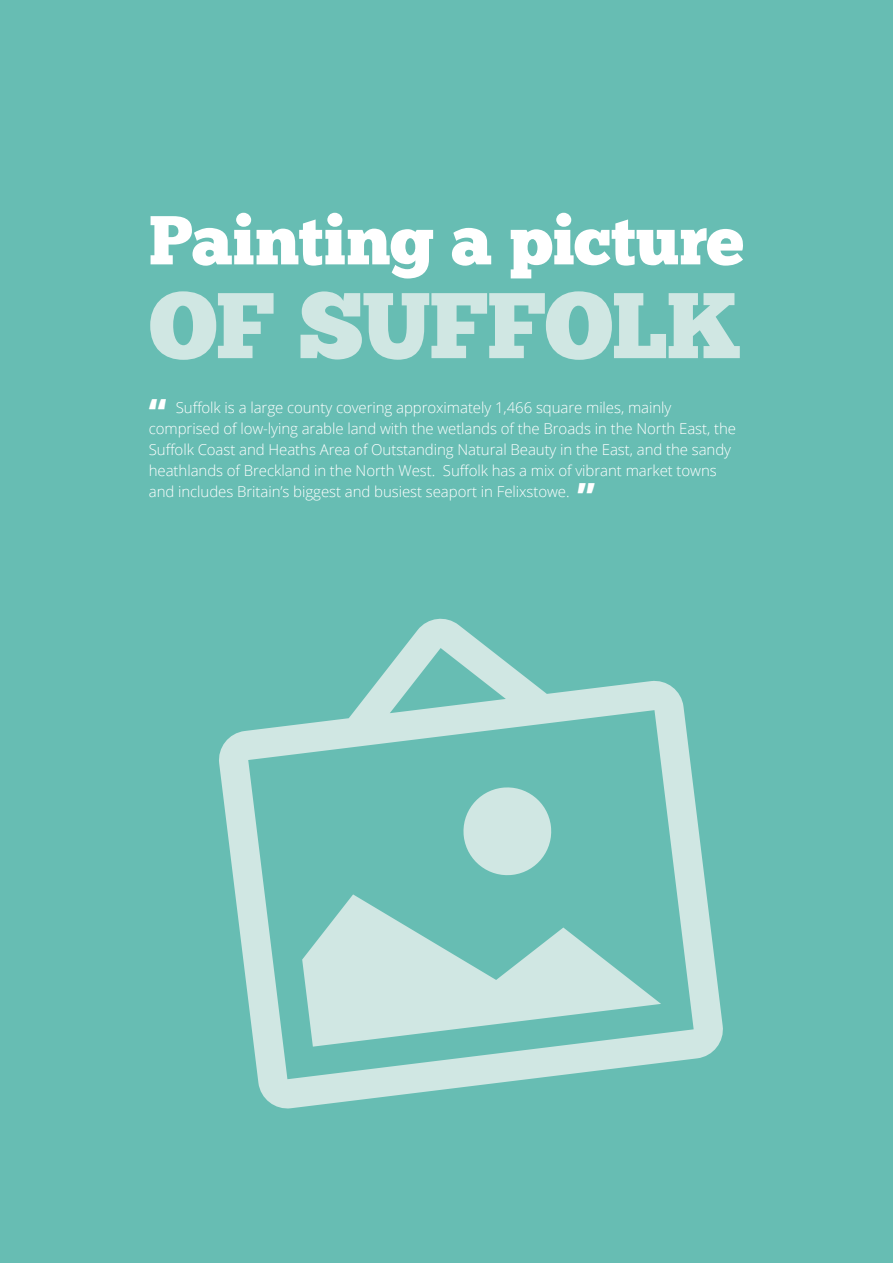
<style>
.page{position:relative;width:893px;height:1263px;background:#67bdb3}
.page>*{position:absolute;margin:0;border:0;box-sizing:border-box;transform-origin:0 0}
.t1{font:93px "Chunk Five";color:#d0e7e3}
.t2{font:69px "Chunk Five";letter-spacing:-.005em;color:#fff}
.t3{font:800 36px "Open Sans";color:#fff}
.t4{font:300 15px/21px "Open Sans";letter-spacing:-.005em;color:#fff}
</style>
<div class="page">
<svg style="left:219px;top:618px;width:504px;height:491px"></svg>
<svg style="left:461px;top:785px;width:93px;height:93px"></svg>
<svg style="left:302px;top:894px;width:359px;height:153px;fill:#d0e7e3"></svg>
<h2 class="t2" style="left:149px;top:208px;width:597px">Painting a picture</h2>
<h1 class="t1" style="left:149px;top:282px;width:342px">of Suffo</h1>
<h1 class="t1" style="left:612px;top:282px;width:132px">lk</h1>
<h3 class="t3" style="left:149px;top:385px;width:19px">“</h3>
<p class="t4" style="left:149px;top:397px;width:589px;text-indent:27px">Suffolk is a large county covering approximately 1,466 square miles, mainly comprised of low-lying arable land with the wetlands of the Broads in the North East, the Suffolk Coast and Heaths Area of Outstanding Natural Beauty in the East, and the sandy heathlands of Breckland in the North West. Suffolk has a mix of vibrant market towns and includes Britain’s biggest and busiest seaport in Felixstowe.</p>
<h3 class="t3" style="left:577px;top:469px;width:19px">”</h3>
</div>
